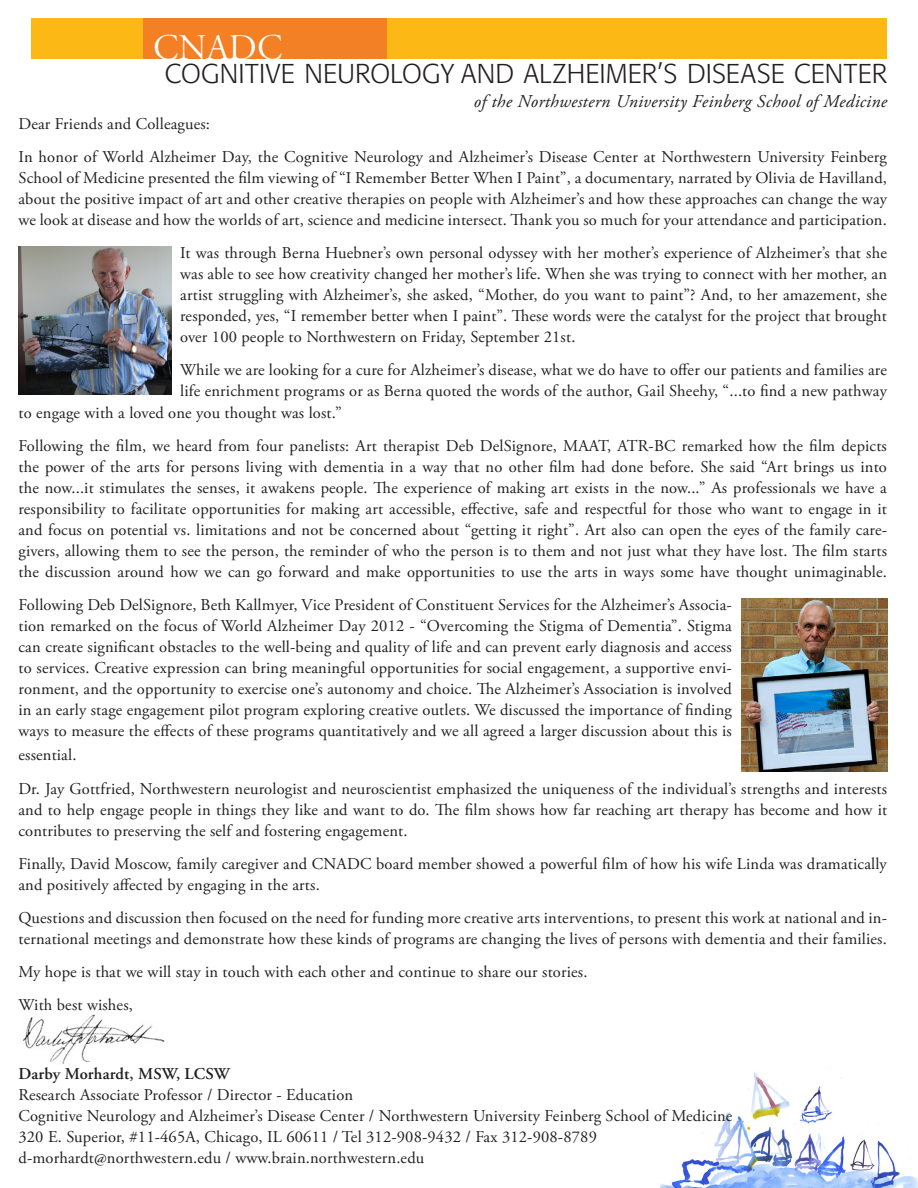
<style>
.page{position:relative;width:918px;height:1188px;background:#fff}
.page>*{position:absolute;margin:0;border:0;box-sizing:border-box;transform-origin:0 0}
.t1{font:36px "Adobe Garamond Pro";color:#fff}
.t2{font:300 27px "Formata";letter-spacing:.005em;color:#231f20}
.t3{font:italic 18px "Adobe Garamond Pro";letter-spacing:.015em;color:#231f20}
.t4{font:16.5px/21px "Adobe Garamond Pro";letter-spacing:.01em;color:#231f20;text-align:justify}
.t5{font:600 16.5px "Adobe Garamond Pro";letter-spacing:.01em;color:#231f20}
</style>
<div class="page">
<img style="left:660px;top:1069px;width:258px;height:119px">
<div style="left:32px;top:18px;width:855px;height:40px;background:#fcb814"></div>
<div style="left:143px;top:18px;width:244px;height:40px;background:#f48026"></div>
<img style="left:18px;top:246px;width:154px;height:148px">
<img style="left:742px;top:599px;width:145px;height:172px">
<img style="left:23px;top:1014px;width:142px;height:50px">
<p class="t1" style="left:153px;top:25px;width:131px">CNADC</p>
<p class="t2" style="left:165px;top:58px;width:724px">COGNITIVE NEUROLOGY AND ALZHEIMER’S DISEASE CENTER</p>
<p class="t3" style="left:474px;top:91px;width:414px">of the Northwestern University Feinberg School of Medicine</p>
<p class="t4" style="left:18px;top:114px;width:193px">Dear Friends and Colleagues:</p>
<p class="t4" style="left:18px;top:147px;width:870px">In honor of World Alzheimer Day, the Cognitive Neurology and Alzheimer’s Disease Center at Northwestern University Feinberg School of Medicine presented the film viewing of “I Remember Better When I Paint”, a documentary, narrated by Olivia de Havilland, about the positive impact of art and other creative therapies on people with Alzheimer’s and how these approaches can change the way we look at disease and how the worlds of art, science and medicine intersect. Thank you so much for your attendance and participation.</p>
<p class="t4" style="left:180px;top:243px;width:708px">It was through Berna Huebner’s own personal odyssey with her mother’s experience of Alzheimer’s that she was able to see how creativity changed her mother’s life. When she was trying to connect with her mother, an artist struggling with Alzheimer’s, she asked, “Mother, do you want to paint”? And, to her amazement, she responded, yes, “I remember better when I paint”. These words were the catalyst for the project that brought over 100 people to Northwestern on Friday, September 21st.</p>
<p class="t4" style="left:180px;top:360px;width:708px">While we are looking for a cure for Alzheimer’s disease, what we do have to offer our patients and families are life enrichment programs or as Berna quoted the words of the author, Gail Sheehy, “...to find a new pathway</p>
<p class="t4" style="left:18px;top:403px;width:325px">to engage with a loved one you thought was lost.”</p>
<p class="t4" style="left:18px;top:436px;width:870px">Following the film, we heard from four panelists: Art therapist Deb DelSignore, MAAT, ATR-BC remarked how the film depicts the power of the arts for persons living with dementia in a way that no other film had done before. She said “Art brings us into the now...it stimulates the senses, it awakens people. The experience of making art exists in the now...” As professionals we have a responsibility to facilitate opportunities for making art accessible, effective, safe and respectful for those who want to engage in it and focus on potential vs. limitations and not be concerned about “getting it right”. Art also can open the eyes of the family care&shy;givers, allowing them to see the person, the reminder of who the person is to them and not just what they have lost. The film starts the discussion around how we can go forward and make opportunities to use the arts in ways some have thought unimaginable.</p>
<p class="t4" style="left:18px;top:595px;width:715px">Following Deb DelSignore, Beth Kallmyer, Vice President of Constituent Services for the Alzheimer’s Associa&shy;tion remarked on the focus of World Alzheimer Day 2012 - “Overcoming the Stigma of Dementia”. Stigma can create significant obstacles to the well-being and quality of life and can prevent early diagnosis and access to services. Creative expression can bring meaningful opportunities for social engagement, a supportive envi&shy;ronment, and the opportunity to exercise one’s autonomy and choice. The Alzheimer’s Association is involved in an early stage engagement pilot program exploring creative outlets. We discussed the importance of finding ways to measure the effects of these programs quantitatively and we all agreed a larger discussion about this is</p>
<p class="t4" style="left:18px;top:745px;width:60px">essential.</p>
<p class="t4" style="left:18px;top:779px;width:870px">Dr. Jay Gottfried, Northwestern neurologist and neuroscientist emphasized the uniqueness of the individual’s strengths and interests and to help engage people in things they like and want to do. The film shows how far reaching art therapy has become and how it contributes to preserving the self and fostering engagement.</p>
<p class="t4" style="left:18px;top:854px;width:870px">Finally, David Moscow, family caregiver and CNADC board member showed a powerful film of how his wife Linda was dramatically and positively affected by engaging in the arts.</p>
<p class="t4" style="left:18px;top:908px;width:870px">Questions and discussion then focused on the need for funding more creative arts interventions, to present this work at national and in&shy;ternational meetings and demonstrate how these kinds of programs are changing the lives of persons with dementia and their families.</p>
<p class="t4" style="left:18px;top:962px;width:571px">My hope is that we will stay in touch with each other and continue to share our stories.</p>
<p class="t4" style="left:18px;top:995px;width:116px">With best wishes,</p>
<p class="t5" style="left:18px;top:1064px;width:213px">Darby Morhardt, MSW, LCSW</p>
<p class="t4" style="left:18px;top:1085px;width:336px">Research Associate Professor / Director - Education</p>
<p class="t4" style="left:18px;top:1106px;width:716px">Cognitive Neurology and Alzheimer’s Disease Center / Northwestern University Feinberg School of Medicine</p>
<p class="t4" style="left:18px;top:1127px;width:580px">320 E. Superior, #11-465A, Chicago, IL 60611 / Tel 312-908-9432 / Fax 312-908-8789</p>
<p class="t4" style="left:18px;top:1148px;width:407px">d-morhardt@northwestern.edu / www.brain.northwestern.edu</p>
</div>
